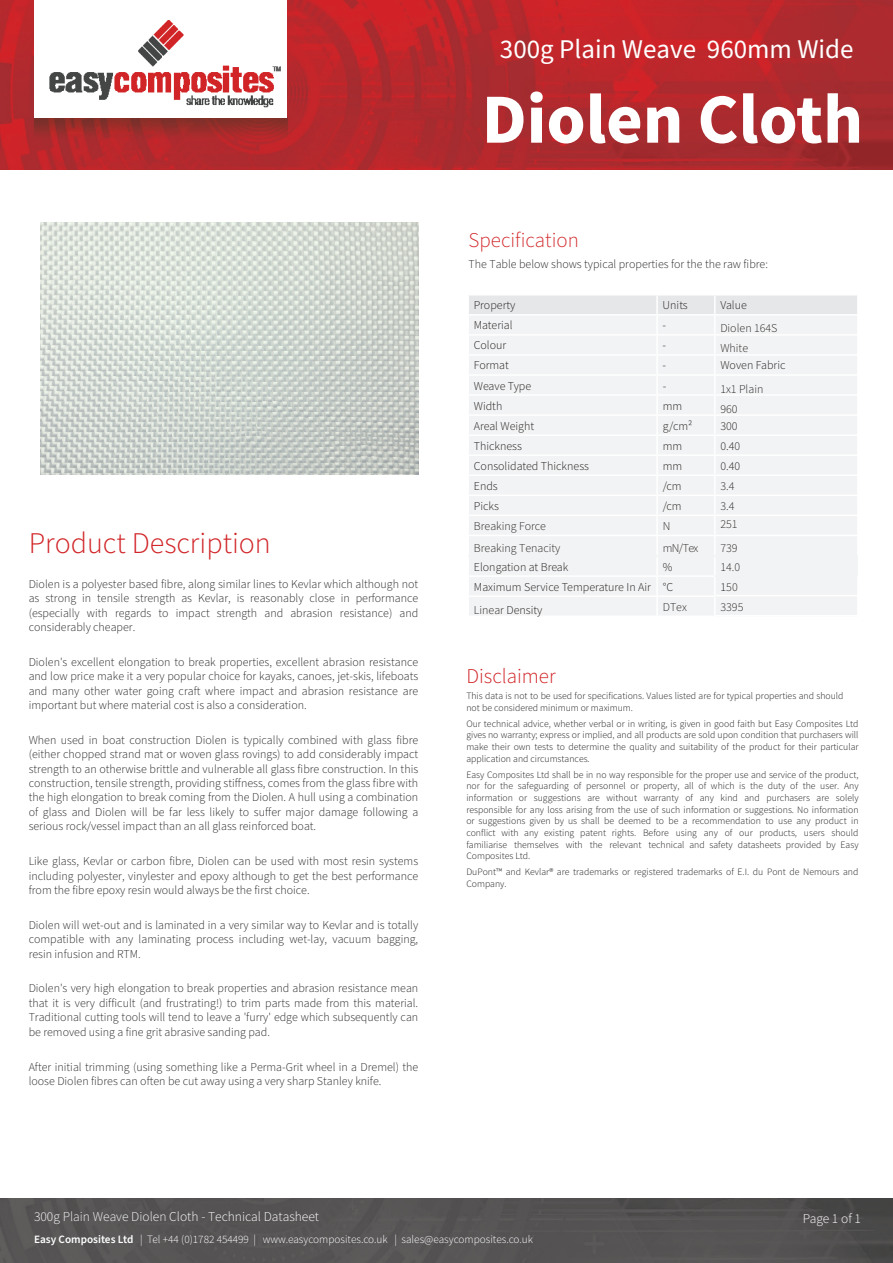
<style>
.page{position:relative;width:893px;height:1263px;background:#fff}
.page>*{position:absolute;margin:0;border:0;box-sizing:border-box;transform-origin:0 0}
.SellSheet_QuoteText{font:700 70.5px "Source Sans Pro";color:#fff}
.SellSheet_SectionHea{font:300 30px "Source Sans Pro";color:#d12427}
.t1{font:27px "Source Sans Pro";color:#fff}
.SellSheet_Disclaimer{font:300 21px "Source Sans Pro";color:#d12427}
.t2{font:300 13.5px "Source Sans Pro";color:#fff}
.SellSheet_SectionHea-2{font:300 12px/14.4px "Source Sans Pro";color:#231f20;text-align:justify}
.SellSheet_SpecTable{font:300 12px "Source Sans Pro";color:#231f20}
.t3{font:300 11.25px "Source Sans Pro";color:#fff}
.SellSheet_Disclaimer-2{font:300 9.75px/11.7px "Source Sans Pro";color:#231f20}
.s1{font-weight:600}
</style>
<div class="page">
<img style="left:0;top:1199px;width:893px;height:64px">
<img style="left:0;top:0;width:893px;height:169px">
<div style="left:34px;top:0;width:253px;height:118px;background:#fff"></div>
<img style="left:49px;top:21px;width:232px;height:86px">
<img style="left:41px;top:223px;width:377px;height:251px">
<svg style="left:468px;top:295px;width:390px;height:320px"></svg>
<p class="t1" style="left:500px;top:31px;width:355px">300g Plain Weave 960mm Wide</p>
<p class="SellSheet_QuoteText" style="left:482px;top:71px;width:383px">Diolen Cloth</p>
<p class="SellSheet_SectionHea" style="left:29px;top:525px;width:244px">Product Description</p>
<p class="SellSheet_SectionHea-2" style="left:29px;top:577px;width:391px">Diolen is a polyester based fibre, along similar lines to Kevlar which although not as strong in tensile strength as Kevlar, is reasonably close in performance (especially with regards to impact strength and abrasion resistance) and considerably cheaper.</p>
<p class="SellSheet_SectionHea-2" style="left:29px;top:655px;width:391px">Diolen's excellent elongation to break properties, excellent abrasion resistance and low price make it a very popular choice for kayaks, canoes, jet-skis, lifeboats and many other water going craft where impact and abrasion resistance are important but where material cost is also a consideration.</p>
<p class="SellSheet_SectionHea-2" style="left:29px;top:733px;width:391px">When used in boat construction Diolen is typically combined with glass fibre (either chopped strand mat or woven glass rovings) to add considerably impact strength to an otherwise brittle and vulnerable all glass fibre construction. In this construction, tensile strength, providing stiffness, comes from the glass fibre with the high elongation to break coming from the Diolen. A hull using a combination of glass and Diolen will be far less likely to suffer major damage following a serious rock/vessel impact than an all glass reinforced boat.</p>
<p class="SellSheet_SectionHea-2" style="left:29px;top:854px;width:391px">Like glass, Kevlar or carbon fibre, Diolen can be used with most resin systems including polyester, vinylester and epoxy although to get the best performance from the fibre epoxy resin would always be the first choice.</p>
<p class="SellSheet_SectionHea-2" style="left:29px;top:918px;width:391px">Diolen will wet-out and is laminated in a very similar way to Kevlar and is totally compatible with any laminating process including wet-lay, vacuum bagging, resin infusion and RTM.</p>
<p class="SellSheet_SectionHea-2" style="left:29px;top:982px;width:391px">Diolen's very high elongation to break properties and abrasion resistance mean that it is very difficult (and frustrating!) to trim parts made from this material.<br>Traditional cutting tools will tend to leave a 'furry' edge which subsequently can be removed using a fine grit abrasive sanding pad.</p>
<p class="SellSheet_SectionHea-2" style="left:29px;top:1060px;width:391px">After initial trimming (using something like a Perma-Grit wheel in a Dremel) the loose Diolen fibres can often be cut away using a very sharp Stanley knife.</p>
<h3 class="SellSheet_Disclaimer" style="left:469px;top:226px;width:112px">Specification</h3>
<p class="SellSheet_SectionHea-2" style="left:469px;top:257px;width:301px">The Table below shows typical properties for the the raw fibre:</p>
<p class="SellSheet_SpecTable" style="left:474px;top:298px;width:43px">Property</p>
<p class="SellSheet_SpecTable" style="left:663px;top:298px;width:27px">Units</p>
<p class="SellSheet_SpecTable" style="left:720px;top:298px;width:28px">Value</p>
<p class="SellSheet_SpecTable" style="left:474px;top:318px;width:40px">Material</p>
<p class="SellSheet_SpecTable" style="left:663px;top:318px;width:5px">-</p>
<p class="SellSheet_SpecTable" style="left:720px;top:320px;width:59px">Diolen 164S</p>
<p class="SellSheet_SpecTable" style="left:474px;top:338px;width:34px">Colour</p>
<p class="SellSheet_SpecTable" style="left:663px;top:338px;width:5px">-</p>
<p class="SellSheet_SpecTable" style="left:720px;top:340px;width:29px">White</p>
<p class="SellSheet_SpecTable" style="left:474px;top:358px;width:37px">Format</p>
<p class="SellSheet_SpecTable" style="left:663px;top:358px;width:5px">-</p>
<p class="SellSheet_SpecTable" style="left:720px;top:358px;width:67px">Woven Fabric</p>
<p class="SellSheet_SpecTable" style="left:474px;top:378px;width:59px">Weave Type</p>
<p class="SellSheet_SpecTable" style="left:663px;top:378px;width:5px">-</p>
<p class="SellSheet_SpecTable" style="left:720px;top:381px;width:45px">1x1 Plain</p>
<p class="SellSheet_SpecTable" style="left:474px;top:398px;width:30px">Width</p>
<p class="SellSheet_SpecTable" style="left:663px;top:398px;width:21px">mm</p>
<p class="SellSheet_SpecTable" style="left:720px;top:401px;width:19px">960</p>
<p class="SellSheet_SpecTable" style="left:474px;top:418px;width:62px">Areal Weight</p>
<p class="SellSheet_SpecTable" style="left:663px;top:418px;width:31px">g/cm²</p>
<p class="SellSheet_SpecTable" style="left:720px;top:418px;width:19px">300</p>
<p class="SellSheet_SpecTable" style="left:474px;top:438px;width:50px">Thickness</p>
<p class="SellSheet_SpecTable" style="left:663px;top:438px;width:21px">mm</p>
<p class="SellSheet_SpecTable" style="left:720px;top:438px;width:21px">0.40</p>
<p class="SellSheet_SpecTable" style="left:474px;top:458px;width:117px">Consolidated Thickness</p>
<p class="SellSheet_SpecTable" style="left:663px;top:458px;width:21px">mm</p>
<p class="SellSheet_SpecTable" style="left:720px;top:458px;width:21px">0.40</p>
<p class="SellSheet_SpecTable" style="left:474px;top:478px;width:25px">Ends</p>
<p class="SellSheet_SpecTable" style="left:663px;top:478px;width:20px">/cm</p>
<p class="SellSheet_SpecTable" style="left:720px;top:478px;width:16px">3.4</p>
<p class="SellSheet_SpecTable" style="left:474px;top:498px;width:27px">Picks</p>
<p class="SellSheet_SpecTable" style="left:663px;top:498px;width:20px">/cm</p>
<p class="SellSheet_SpecTable" style="left:720px;top:498px;width:16px">3.4</p>
<p class="SellSheet_SpecTable" style="left:474px;top:518px;width:74px">Breaking Force</p>
<p class="SellSheet_SpecTable" style="left:663px;top:518px;width:9px">N</p>
<p class="SellSheet_SpecTable" style="left:720px;top:516px;width:19px">251</p>
<p class="SellSheet_SpecTable" style="left:474px;top:539px;width:88px">Breaking Tenacity</p>
<p class="SellSheet_SpecTable" style="left:663px;top:539px;width:37px">mN/Tex</p>
<p class="SellSheet_SpecTable" style="left:720px;top:539px;width:19px">739</p>
<p class="SellSheet_SpecTable" style="left:474px;top:559px;width:96px">Elongation at Break</p>
<p class="SellSheet_SpecTable" style="left:663px;top:559px;width:11px">%</p>
<p class="SellSheet_SpecTable" style="left:720px;top:559px;width:21px">14.0</p>
<p class="SellSheet_SpecTable" style="left:474px;top:579px;width:179px">Maximum Service Temperature In Air</p>
<p class="SellSheet_SpecTable" style="left:663px;top:579px;width:12px">°C</p>
<p class="SellSheet_SpecTable" style="left:720px;top:579px;width:19px">150</p>
<p class="SellSheet_SpecTable" style="left:474px;top:602px;width:70px">Linear Density</p>
<p class="SellSheet_SpecTable" style="left:663px;top:599px;width:26px">DTex</p>
<p class="SellSheet_SpecTable" style="left:720px;top:599px;width:24px">3395</p>
<p class="SellSheet_Disclaimer" style="left:466px;top:663px;width:91px">Disclaimer</p>
<p class="SellSheet_Disclaimer-2" style="left:466px;top:690px;width:379px">This data is not to be used for specifications. Values listed are for typical properties and should not be considered minimum or maximum.</p>
<p class="SellSheet_Disclaimer-2" style="left:466px;top:717px;width:394px;text-align:justify">Our technical advice, whether verbal or in writing, is given in good faith but Easy Composites Ltd gives no warranty; express or implied, and all products are sold upon condition that purchasers will make their own tests to determine the quality and suitability of the product for their particular application and circumstances.</p>
<p class="SellSheet_Disclaimer-2" style="left:466px;top:768px;width:394px;text-align:justify">Easy Composites Ltd shall be in no way responsible for the proper use and service of the product, nor for the safeguarding of personnel or property, all of which is the duty of the user. Any information or suggestions are without warranty of any kind and purchasers are solely responsible for any loss arising from the use of such information or suggestions. No information or suggestions given by us shall be deemed to be a recommendation to use any product in conflict with any existing patent rights. Before using any of our products, users should familiarise themselves with the relevant technical and safety datasheets provided by Easy Composites Ltd.</p>
<p class="SellSheet_Disclaimer-2" style="left:466px;top:866px;width:393px">DuPont™ and Kevlar® are trademarks or registered trademarks of E.I. du Pont de Nemours and<br>Company.</p>
<p class="t2" style="left:34px;top:1208px;width:287px">300g Plain Weave Diolen Cloth - Technical Datasheet</p>
<p class="t3" style="left:34px;top:1233px;width:501px"><span class="s1">Easy Composites Ltd</span> | Tel +44 (0)1782 454499 | www.easycomposites.co.uk | sales@easycomposites.co.uk</p>
<p class="t2" style="left:803px;top:1210px;width:60px">Page 1 of 1</p>
</div>
